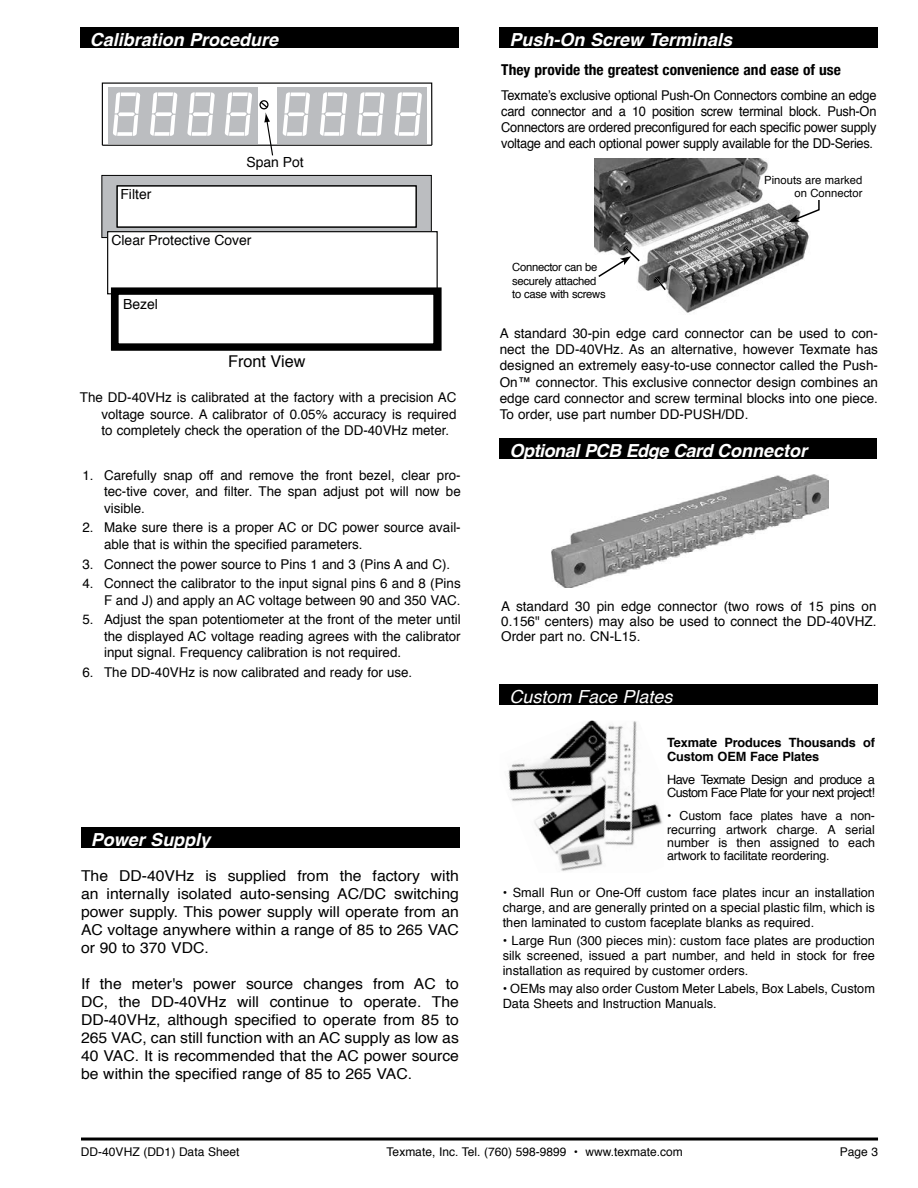
<style>
.page{position:relative;width:918px;height:1188px;background:#fff}
.page>*{position:absolute;margin:0;border:0;box-sizing:border-box;transform-origin:0 0}
.t1{font:italic 700 18px "Helvetica";color:#fff}
.t2{font:italic 700 18px "Helvetica";letter-spacing:-.025em;color:#fff}
.t3{font:italic 18px "Helvetica";color:#fff}
.t4{font:16.2px "Helvetica";color:#000}
.t5{font:15px/18px "Helvetica";color:#000;text-align:justify;scale:1.05 1}
.t6{font:700 condensed 15px "Helvetica Neue";color:#000}
.t7{font:13.95px "Helvetica";color:#000}
.t8{font:13.5px/16.5px "Helvetica";color:#000;text-align:justify}
.t9{font:13.5px/15.8px "Helvetica";color:#000;text-align:justify;scale:.95 1}
.t10{font:12.75px/15px "Helvetica";color:#000;text-align:justify}
.t11{font:12.75px/13.5px "Helvetica";letter-spacing:-.045em;color:#000}
.t12{font:700 12.75px/13.5px "Helvetica";letter-spacing:-.01em;color:#000}
.t13{font:12.45px/13.5px "Helvetica";letter-spacing:-.015em;color:#000;text-align:justify}
.t14{font:12px "Helvetica";color:#000}
.t15{font:11.25px/13.5px "Helvetica";letter-spacing:-.025em;color:#000}
.t16{font:11.25px/13.5px "Helvetica";color:#000;text-align:right}
</style>
<div class="page">
<hr style="left:81px;top:1138px;width:797px;height:3px;background:#000">
<div style="left:80px;top:27px;width:378px;height:21px;background:#000"></div>
<hr style="left:102px;top:145px;width:330px;height:1px;background:#000">
<div style="left:108px;top:87px;width:37px;height:56px;background:#bbbdc0"></div>
<svg style="left:113px;top:92px;width:27px;height:44px"></svg>
<div style="left:145px;top:87px;width:38px;height:56px;background:#bbbdc0"></div>
<svg style="left:150px;top:92px;width:27px;height:44px"></svg>
<div style="left:183px;top:87px;width:37px;height:56px;background:#bbbdc0"></div>
<svg style="left:187px;top:92px;width:28px;height:44px"></svg>
<div style="left:220px;top:87px;width:37px;height:56px;background:#bbbdc0"></div>
<svg style="left:225px;top:92px;width:27px;height:44px"></svg>
<div style="left:278px;top:87px;width:37px;height:56px;background:#bbbdc0"></div>
<svg style="left:283px;top:92px;width:27px;height:44px"></svg>
<div style="left:315px;top:87px;width:37px;height:56px;background:#bbbdc0"></div>
<svg style="left:320px;top:92px;width:27px;height:44px"></svg>
<div style="left:352px;top:87px;width:38px;height:56px;background:#bbbdc0"></div>
<svg style="left:357px;top:92px;width:28px;height:44px"></svg>
<div style="left:390px;top:87px;width:37px;height:56px;background:#bbbdc0"></div>
<svg style="left:395px;top:92px;width:27px;height:44px"></svg>
<svg style="left:259px;top:100px;width:15px;height:56px"></svg>
<svg style="left:101px;top:175px;width:331px;height:63px"></svg>
<div style="left:108px;top:232px;width:329px;height:62px;background:#fff"></div>
<div style="left:107px;top:231px;width:331px;height:63px;border:1px solid #000"></div>
<svg style="left:110px;top:287px;width:332px;height:64px;background:#0f0f0f"></svg>
<div style="left:118px;top:294px;width:316px;height:50px;background:#fff"></div>
<div style="left:117px;top:294px;width:317px;height:51px;border:1px solid #000"></div>
<div style="left:500px;top:27px;width:378px;height:21px;background:#000"></div>
<img style="left:508px;top:721px;width:155px;height:150px">
<div style="left:500px;top:438px;width:377px;height:21px;background:#000"></div>
<img style="left:594px;top:159px;width:215px;height:154px">
<svg style="left:597px;top:246px;width:44px;height:32px"></svg>
<svg style="left:653px;top:275px;width:14px;height:17px"></svg>
<svg style="left:789px;top:198px;width:31px;height:24px"></svg>
<div style="left:500px;top:684px;width:378px;height:21px;background:#000"></div>
<div style="left:81px;top:828px;width:378px;height:20px;background:#000"></div>
<img style="left:552px;top:475px;width:276px;height:113px">
<h1 class="t1" style="left:90px;top:32px;width:190px">Calibration Procedure</h1>
<p class="t7" style="left:246px;top:157px;width:59px">Span Pot</p>
<p class="t7" style="left:120px;top:189px;width:32px">Filter</p>
<p class="t7" style="left:111px;top:235px;width:142px">Clear Protective Cover</p>
<p class="t7" style="left:123px;top:298px;width:36px">Bezel</p>
<p class="t4" style="left:228px;top:355px;width:79px">Front View</p>
<p class="t8" style="left:102px;top:390px;width:356px;text-indent:-22px">The DD-40VHz is calibrated at the factory with a precision AC voltage source. A calibrator of 0.05% accuracy is re quired to completely check the operation of the DD-40VHz meter.</p>
<p class="t8" style="left:104px;top:468px;width:358px;text-indent:-22px">1. Carefully snap off and remove the front bezel, clear pro&shy;tec-tive cover, and filter. The span adjust pot will now be visible.</p>
<p class="t8" style="left:104px;top:521px;width:358px;text-indent:-22px">2. Make sure there is a proper AC or DC power source avail&shy;able that is within the specified pa ram e ters.</p>
<p class="t8" style="left:82px;top:557px;width:369px">3. Connect the power source to Pins 1 and 3 (Pins A and C).</p>
<p class="t8" style="left:82px;top:577px;width:380px;text-align:right">4. Connect the cal i bra tor to the input signal pins 6 and 8 (Pins<br>F and J) and apply an AC voltage between 90 and 350 VAC.</p>
<p class="t8" style="left:104px;top:613px;width:358px;text-indent:-22px">5. Adjust the span potentiometer at the front of the meter until the displayed AC voltage reading agrees with the calibrator input signal. Frequency calibration is not required.</p>
<p class="t8" style="left:82px;top:665px;width:331px">6. The DD-40VHz is now calibrated and ready for use.</p>
<h1 class="t1" style="left:91px;top:833px;width:121px">Power Supply</h1>
<p class="t5" style="left:81px;top:869px;width:361px">The DD-40VHz is supplied from the factory with an internally isolated auto-sensing AC/DC switching power supply. This power supply will operate from an AC voltage anywhere within a range of 85 to 265 VAC or 90 to 370 VDC.</p>
<p class="t5" style="left:81px;top:977px;width:362px">If the meter's power source changes from AC to DC, the DD-40VHz will continue to operate. The DD-40VHz, although specified to operate from 85 to 265 VAC, can still function with an AC supply as low as 40 VAC. It is recommended that the AC power source be within the specified range of 85 to 265 VAC.</p>
<h1 class="t1" style="left:510px;top:32px;width:224px">Push-On Screw Terminals</h1>
<p class="t6" style="left:501px;top:64px;width:341px">They provide the greatest convenience and ease of use</p>
<p class="t9" style="left:501px;top:88px;width:396px">Texmate’s exclusive optional Push-On Connectors combine an edge card connector and a 10 position screw terminal block. Push-On Connectors are ordered preconfigured for each specific power supply voltage and each optional power supply available for the DD-Series.</p>
<p class="t15" style="left:512px;top:262px;width:95px">Connector can be securely attached to case with screws</p>
<p class="t16" style="left:764px;top:174px;width:100px">Pinouts are marked on Connector</p>
<p class="t8" style="left:500px;top:326px;width:380px">A standard 30-pin edge card connector can be used to con&shy;nect the DD-40VHz. As an alternative, however Tex mate has de signed an ex treme ly easy-to-use connector called the Push-On™ connector. This exclusive connec tor de sign combines an edge card con nec tor and screw terminal blocks into one piece.<br>To order, use part num ber DD-PUS H /DD.</p>
<h1 class="t2" style="left:510px;top:444px;width:299px">Optional PCB Edge Card Connector</h1>
<p class="t8" style="left:501px;top:600px;width:377px;line-height:15px">A standard 30 pin edge connector (two rows of 15 pins on 0.156" centers) may also be used to connect the DD-40VHZ.<br>Order part no. CN-L15.</p>
<h1 class="t3" style="left:510px;top:686px;width:165px">Custom Face Plates</h1>
<p class="t12" style="left:667px;top:737px;width:209px">Texmate Produces Thousands of<br>Custom OEM Face Plates</p>
<p class="t11" style="left:667px;top:773px;width:209px">Have Texmate Design and produce a<br>Custom Face Plate for your next project!</p>
<p class="t13" style="left:667px;top:809px;width:209px">• Custom face plates have a non&shy;recurring artwork charge. A serial number is then assigned to each artwork to facilitate reordering.</p>
<p class="t10" style="left:503px;top:885px;width:374px">• Small Run or One-Off custom face plates incur an installation charge, and are generally printed on a special plastic film, which is then laminated to custom faceplate blanks as required.</p>
<p class="t10" style="left:503px;top:934px;width:374px">• Large Run (300 pieces min): custom face plates are production silk screened, issued a part number, and held in stock for free installation as required by customer orders.</p>
<p class="t10" style="left:503px;top:982px;width:374px">• OEMs may also order Custom Meter Labels, Box Labels, Custom<br>Data Sheets and Instruction Manuals.</p>
<p class="t14" style="left:81px;top:1147px;width:160px">DD-40VHZ (DD1) Data Sheet</p>
<p class="t14" style="left:387px;top:1142px;width:298px">Texmate, Inc. Tel. (760) 598-9899 • www.texmate.com</p>
<p class="t14" style="left:840px;top:1147px;width:40px">Page 3</p>
</div>
